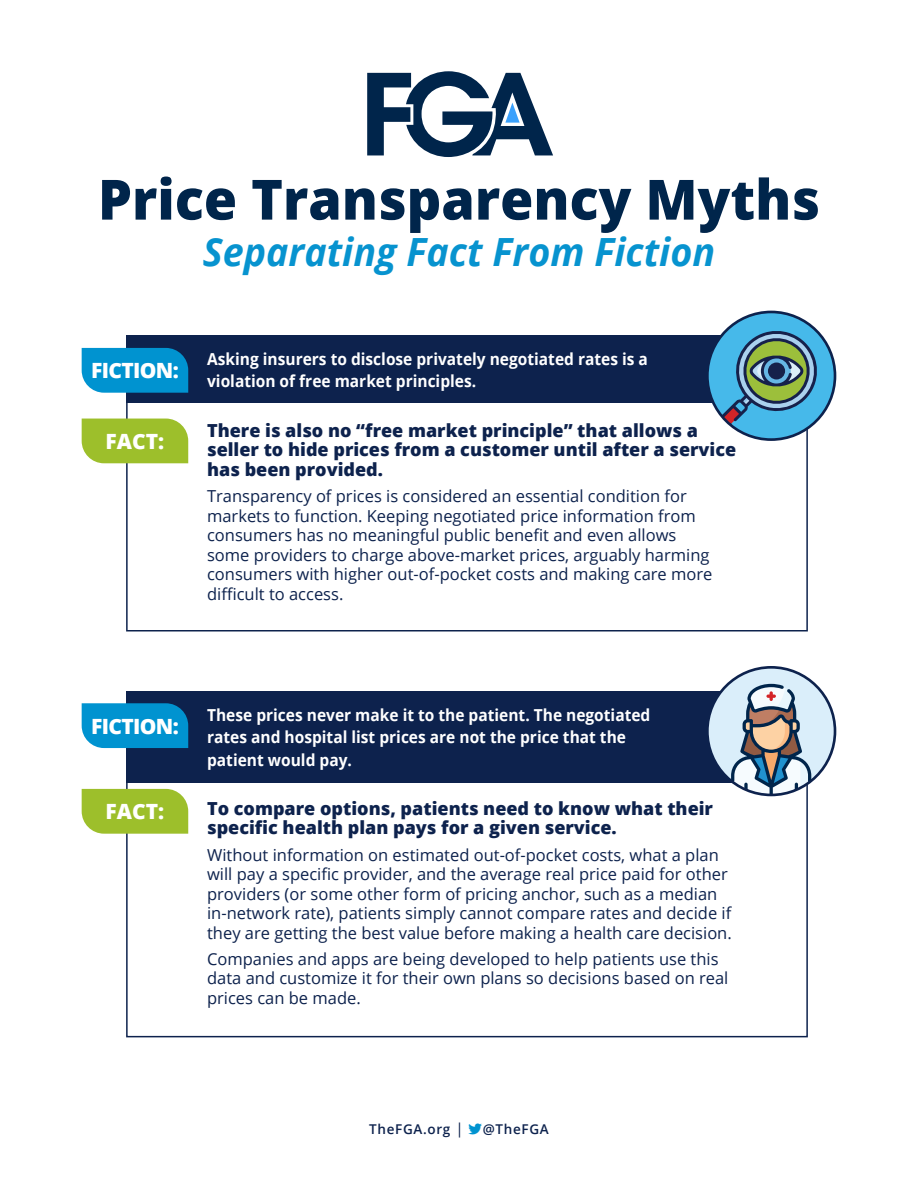
<style>
.page{position:relative;width:918px;height:1188px;background:#fff}
.page>*{position:absolute;margin:0;border:0;box-sizing:border-box;transform-origin:0 0}
.t1{font:800 55.5px "Open Sans";color:#00254b}
.t2{font:italic 700 38.85px "Open Sans";color:#0793cf}
.t3{font:800 21px "Open Sans";letter-spacing:-.03em;color:#fff}
.t4{font:800 18px/19.5px "Open Sans";color:#0d224d}
.t5{font:16.5px/19.5px "Open Sans";color:#0d224d}
.t6{font:700 16.5px/22.5px "Open Sans";color:#fff;scale:.94 1}
.t7{font:600 13.5px "Open Sans";letter-spacing:.05em;color:#0d224d}
.s1{font-weight:400;font-size:15px}
</style>
<div class="page">
<svg style="left:367px;top:71px;width:186px;height:86px"></svg>
<div style="left:82px;top:419px;width:106px;height:44px;background:#9dbf2b"></div>
<div style="left:126px;top:336px;width:682px;height:67px;background:#0d224d"></div>
<div style="left:82px;top:348px;width:106px;height:45px;background:#0093d0"></div>
<svg style="left:707px;top:312px;width:128px;height:128px;background:#3fa6d7"></svg>
<svg style="left:714px;top:327px;width:107px;height:106px"></svg>
<div style="left:706px;top:311px;width:130px;height:130px;border:3px solid #0d224d;border-radius:50%"></div>
<div style="left:82px;top:789px;width:106px;height:45px;background:#9dbf2b"></div>
<div style="left:126px;top:691px;width:682px;height:91px;background:#0d224d"></div>
<div style="left:82px;top:703px;width:106px;height:45px;background:#0093d0"></div>
<div style="left:707px;top:667px;width:128px;height:128px;background:#daeefa;border-radius:50%"></div>
<svg style="left:731px;top:684px;width:80px;height:111px"></svg>
<div style="left:706px;top:666px;width:130px;height:130px;border:3px solid #0d224d;border-radius:50%"></div>
<p class="t1" style="left:98px;top:157px;width:724px">Price Transparency Myths</p>
<p class="t2" style="left:203px;top:225px;width:514px">Separating Fact From Fiction</p>
<p class="t3" style="left:91px;top:355px;width:89px">FICTION:</p>
<p class="t3" style="left:106px;top:425px;width:60px">FACT:</p>
<p class="t6" style="left:207px;top:347px;width:470px">Asking insurers to disclose privately negotiated rates is a violation of free market principles.</p>
<p class="t4" style="left:207px;top:420px;width:531px">There is also no “free market principle” that allows a seller to hide prices from a customer until after a service has been provided.</p>
<p class="t5" style="left:207px;top:486px;width:507px">Transparency of prices is considered an essential condition for markets to function. Keeping negotiated price information from consumers has no meaningful public benefit and even allows some providers to charge above-market prices, arguably harming consumers with higher out-of-pocket costs and making care more difficult to access.</p>
<p class="t3" style="left:91px;top:710px;width:89px">FICTION:</p>
<p class="t3" style="left:106px;top:796px;width:60px">FACT:</p>
<p class="t6" style="left:207px;top:703px;width:473px">These prices never make it to the patient. The negotiated rates and hospital list prices are not the price that the patient would pay.</p>
<p class="t4" style="left:207px;top:798px;width:507px">To compare options, patients need to know what their specific health plan pays for a given service.</p>
<p class="t5" style="left:207px;top:844px;width:526px">Without information on estimated out-of-pocket costs, what a plan will pay a specific provider, and the average real price paid for other providers (or some other form of pricing anchor, such as a median in-network rate), patients simply cannot compare rates and decide if they are getting the best value before making a health care decision.</p>
<p class="t5" style="left:207px;top:949px;width:523px">Companies and apps are being developed to help patients use this data and customize it for their own plans so decisions based on real prices can be made.</p>
<p class="t7" style="left:369px;top:1120px;width:96px">TheFGA.org <span class="s1">|</span></p>
<p class="t7" style="left:483px;top:1120px;width:68px">@TheFGA</p>
</div>
